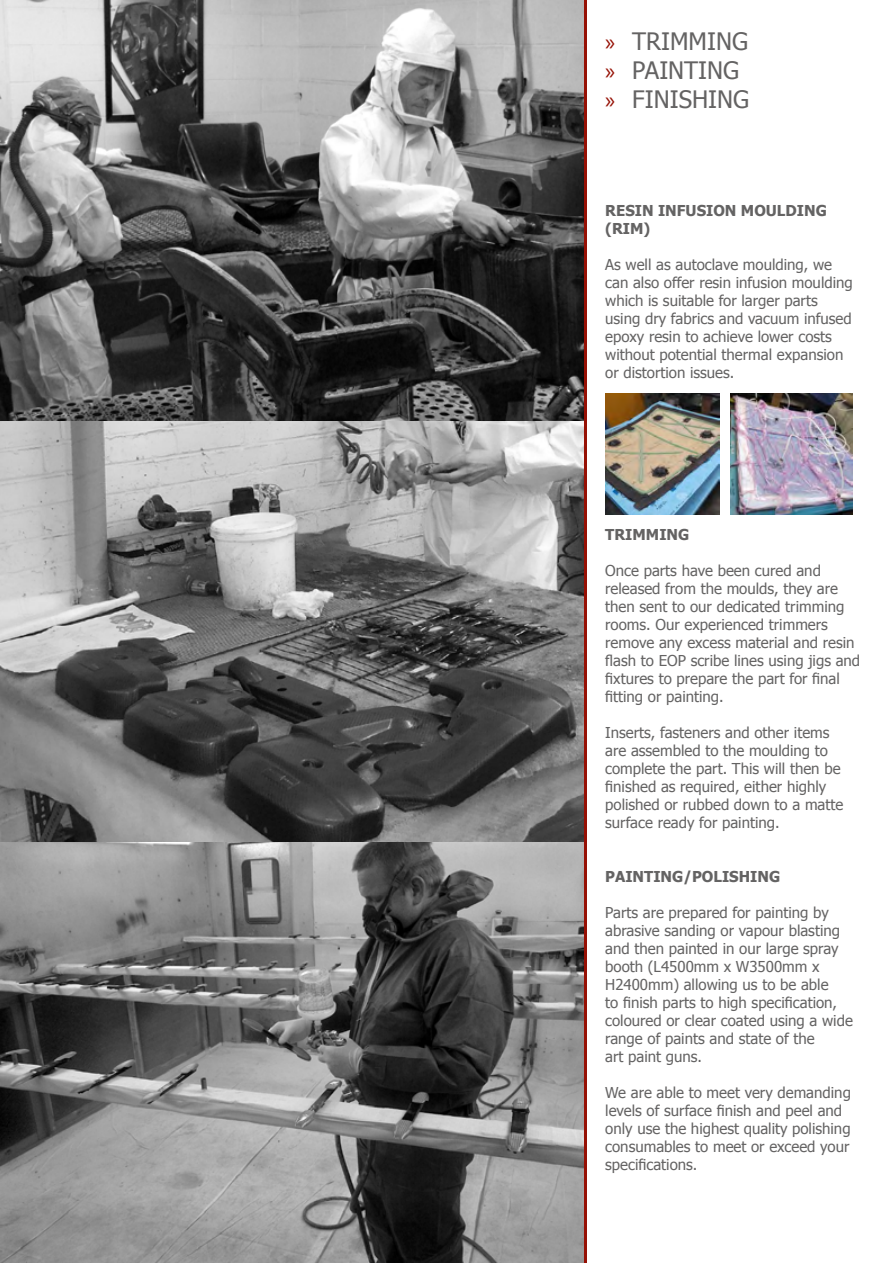
<style>
.page{position:relative;width:893px;height:1263px;background:#fff}
.page>*{position:absolute;margin:0;border:0;box-sizing:border-box;transform-origin:0 0}
.t1{font:24px/28.8px "Tahoma";color:#646363}
.t2{font:15px/18px "Tahoma";color:#646363}
.t3{font:700 15px/18px "Tahoma";color:#646363}
.s1{font-family:"Myriad Pro";color:#951004}
</style>
<div class="page">
<img style="left:0;top:0;width:584px;height:1263px">
<img style="left:605px;top:394px;width:114px;height:121px">
<img style="left:730px;top:394px;width:122px;height:121px">
<hr style="left:584px;top:0;width:3px;height:1263px;background:#951004">
<h1 class="t1" style="left:605px;top:26px;width:145px"><span class="s1">»</span> TRIMMING <span class="s1">»</span> PAINTING <span class="s1">»</span> FINISHING</h1>
<p class="t3" style="left:605px;top:200px;width:223px">RESIN INFUSION MOULDING (RIM)</p>
<p class="t2" style="left:605px;top:255px;width:249px">As well as autoclave moulding, we can also offer resin infusion moulding which is suitable for larger parts using dry fabrics and vacuum infused epoxy resin to achieve lower costs without potential thermal expansion or distortion issues.</p>
<p class="t3" style="left:605px;top:524px;width:86px">TRIMMING</p>
<p class="t2" style="left:605px;top:561px;width:256px">Once parts have been cured and released from the moulds, they are then sent to our dedicated trimming rooms. Our experienced trimmers remove any excess material and resin flash to EOP scribe lines using jigs and fixtures to prepare the part for final fitting or painting.</p>
<p class="t2" style="left:605px;top:723px;width:239px">Inserts, fasteners and other items are assembled to the moulding to complete the part. This will then be finished as required, either highly polished or rubbed down to a matte surface ready for painting.</p>
<p class="t3" style="left:605px;top:866px;width:176px">PAINTING/POLISHING</p>
<p class="t2" style="left:605px;top:903px;width:249px">Parts are prepared for painting by abrasive sanding or vapour blasting and then painted in our large spray booth (L4500mm x W3500mm x<br>H2400mm) allowing us to be able<br>to finish parts to high specification, coloured or clear coated using a wide range of paints and state of the<br>art paint guns.</p>
<p class="t2" style="left:605px;top:1083px;width:247px">We are able to meet very demanding levels of surface finish and peel and only use the highest quality polishing consumables to meet or exceed your specifications.</p>
</div>
